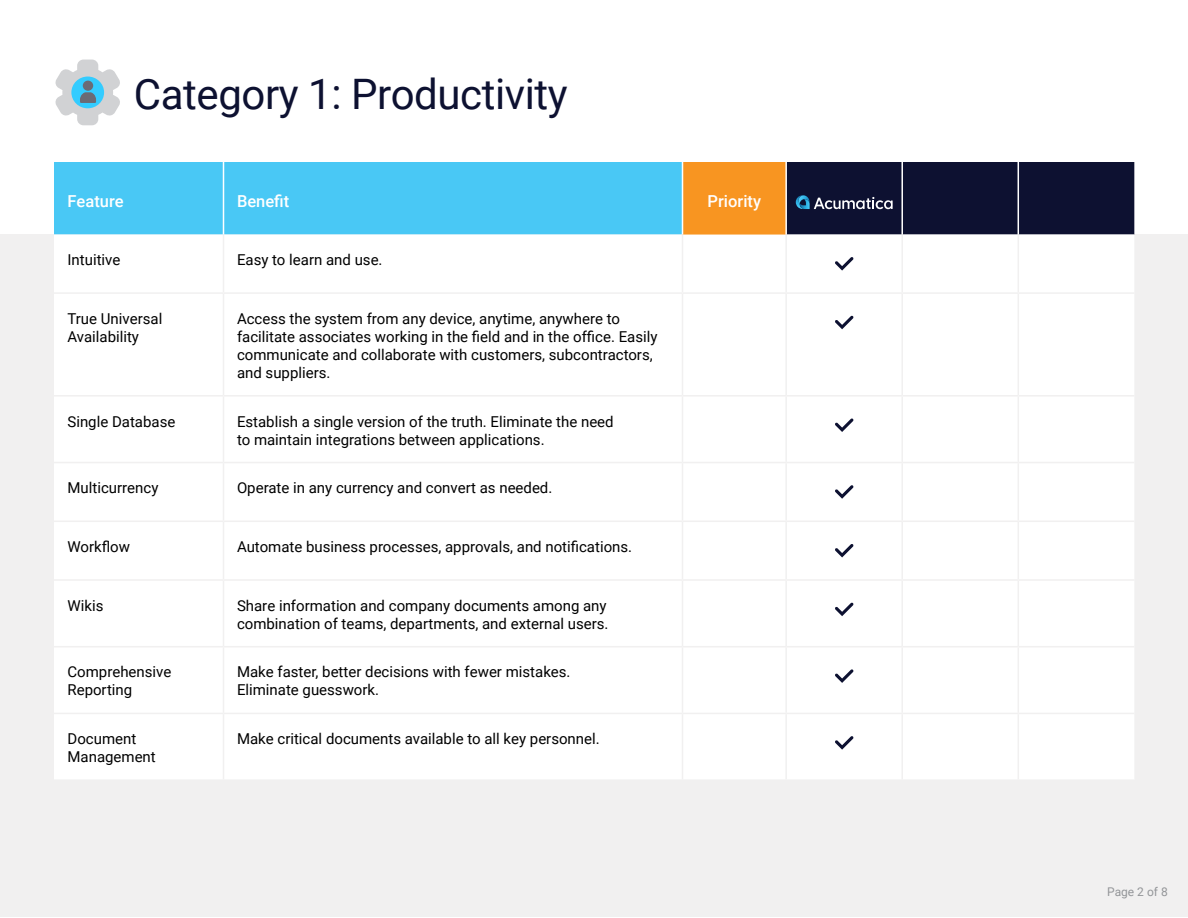
<style>
.page{position:relative;width:1188px;height:918px;background:#fff}
.page>*{position:absolute;margin:0;border:0;box-sizing:border-box;transform-origin:0 0}
.t1{font:42px "Roboto";letter-spacing:-.01em;color:#0d1131}
.t2{font:500 16.5px "Roboto";color:#fff}
.t3{font:15px/18px "Roboto";color:#000}
.t4{font:12px "Roboto";color:#939598}
</style>
<div class="page">
<div style="left:0;top:234px;width:1187px;height:683px;background:#f1f0f0"></div>
<div style="left:54px;top:162px;width:628px;height:73px;background:#49c8f5"></div>
<div style="left:682px;top:162px;width:104px;height:73px;background:#f89521"></div>
<div style="left:54px;top:235px;width:1080px;height:544px;background:#fff"></div>
<hr style="left:223px;top:162px;width:1px;height:73px;background:#fff">
<hr style="left:682px;top:162px;width:1px;height:73px;background:#fff">
<hr style="left:785px;top:162px;width:2px;height:73px;background:#fff">
<hr style="left:223px;top:235px;width:1px;height:57px;background:#f1f0f0">
<hr style="left:682px;top:235px;width:1px;height:57px;background:#f1f0f0">
<hr style="left:785px;top:235px;width:2px;height:57px;background:#f1f0f0">
<hr style="left:901px;top:235px;width:2px;height:57px;background:#f1f0f0">
<hr style="left:1018px;top:235px;width:1px;height:57px;background:#f1f0f0">
<hr style="left:54px;top:292px;width:170px;height:2px;background:#f1f0f0">
<hr style="left:224px;top:292px;width:458px;height:2px;background:#f1f0f0">
<hr style="left:223px;top:294px;width:1px;height:101px;background:#f1f0f0">
<hr style="left:682px;top:292px;width:104px;height:2px;background:#f1f0f0">
<hr style="left:682px;top:294px;width:1px;height:101px;background:#f1f0f0">
<hr style="left:786px;top:292px;width:116px;height:2px;background:#f1f0f0">
<hr style="left:785px;top:294px;width:2px;height:101px;background:#f1f0f0">
<hr style="left:902px;top:292px;width:116px;height:2px;background:#f1f0f0">
<hr style="left:901px;top:294px;width:2px;height:101px;background:#f1f0f0">
<hr style="left:1018px;top:292px;width:116px;height:2px;background:#f1f0f0">
<hr style="left:1018px;top:294px;width:1px;height:101px;background:#f1f0f0">
<hr style="left:54px;top:395px;width:170px;height:2px;background:#f1f0f0">
<hr style="left:224px;top:395px;width:458px;height:2px;background:#f1f0f0">
<hr style="left:223px;top:397px;width:1px;height:65px;background:#f1f0f0">
<hr style="left:682px;top:395px;width:104px;height:2px;background:#f1f0f0">
<hr style="left:682px;top:397px;width:1px;height:65px;background:#f1f0f0">
<hr style="left:786px;top:395px;width:116px;height:2px;background:#f1f0f0">
<hr style="left:785px;top:397px;width:2px;height:65px;background:#f1f0f0">
<hr style="left:902px;top:395px;width:116px;height:2px;background:#f1f0f0">
<hr style="left:901px;top:397px;width:2px;height:65px;background:#f1f0f0">
<hr style="left:1018px;top:395px;width:116px;height:2px;background:#f1f0f0">
<hr style="left:1018px;top:397px;width:1px;height:65px;background:#f1f0f0">
<hr style="left:54px;top:462px;width:170px;height:1px;background:#f1f0f0">
<hr style="left:224px;top:462px;width:458px;height:1px;background:#f1f0f0">
<hr style="left:223px;top:463px;width:1px;height:58px;background:#f1f0f0">
<hr style="left:682px;top:462px;width:104px;height:1px;background:#f1f0f0">
<hr style="left:682px;top:463px;width:1px;height:58px;background:#f1f0f0">
<hr style="left:786px;top:462px;width:116px;height:1px;background:#f1f0f0">
<hr style="left:785px;top:463px;width:2px;height:58px;background:#f1f0f0">
<hr style="left:902px;top:462px;width:116px;height:1px;background:#f1f0f0">
<hr style="left:901px;top:463px;width:2px;height:58px;background:#f1f0f0">
<hr style="left:1018px;top:462px;width:116px;height:1px;background:#f1f0f0">
<hr style="left:1018px;top:463px;width:1px;height:58px;background:#f1f0f0">
<hr style="left:54px;top:521px;width:170px;height:1px;background:#f1f0f0">
<hr style="left:224px;top:521px;width:458px;height:1px;background:#f1f0f0">
<hr style="left:223px;top:522px;width:1px;height:57px;background:#f1f0f0">
<hr style="left:682px;top:521px;width:104px;height:1px;background:#f1f0f0">
<hr style="left:682px;top:522px;width:1px;height:57px;background:#f1f0f0">
<hr style="left:786px;top:521px;width:116px;height:1px;background:#f1f0f0">
<hr style="left:785px;top:522px;width:2px;height:57px;background:#f1f0f0">
<hr style="left:902px;top:521px;width:116px;height:1px;background:#f1f0f0">
<hr style="left:901px;top:522px;width:2px;height:57px;background:#f1f0f0">
<hr style="left:1018px;top:521px;width:116px;height:1px;background:#f1f0f0">
<hr style="left:1018px;top:522px;width:1px;height:57px;background:#f1f0f0">
<hr style="left:54px;top:579px;width:170px;height:2px;background:#f1f0f0">
<hr style="left:224px;top:579px;width:458px;height:2px;background:#f1f0f0">
<hr style="left:223px;top:581px;width:1px;height:65px;background:#f1f0f0">
<hr style="left:682px;top:579px;width:104px;height:2px;background:#f1f0f0">
<hr style="left:682px;top:581px;width:1px;height:65px;background:#f1f0f0">
<hr style="left:786px;top:579px;width:116px;height:2px;background:#f1f0f0">
<hr style="left:785px;top:581px;width:2px;height:65px;background:#f1f0f0">
<hr style="left:902px;top:579px;width:116px;height:2px;background:#f1f0f0">
<hr style="left:901px;top:581px;width:2px;height:65px;background:#f1f0f0">
<hr style="left:1018px;top:579px;width:116px;height:2px;background:#f1f0f0">
<hr style="left:1018px;top:581px;width:1px;height:65px;background:#f1f0f0">
<hr style="left:54px;top:646px;width:170px;height:1px;background:#f1f0f0">
<hr style="left:224px;top:646px;width:458px;height:1px;background:#f1f0f0">
<hr style="left:223px;top:647px;width:1px;height:66px;background:#f1f0f0">
<hr style="left:682px;top:646px;width:104px;height:1px;background:#f1f0f0">
<hr style="left:682px;top:647px;width:1px;height:66px;background:#f1f0f0">
<hr style="left:786px;top:646px;width:116px;height:1px;background:#f1f0f0">
<hr style="left:785px;top:647px;width:2px;height:66px;background:#f1f0f0">
<hr style="left:902px;top:646px;width:116px;height:1px;background:#f1f0f0">
<hr style="left:901px;top:647px;width:2px;height:66px;background:#f1f0f0">
<hr style="left:1018px;top:646px;width:116px;height:1px;background:#f1f0f0">
<hr style="left:1018px;top:647px;width:1px;height:66px;background:#f1f0f0">
<hr style="left:54px;top:713px;width:170px;height:1px;background:#f1f0f0">
<hr style="left:224px;top:713px;width:458px;height:1px;background:#f1f0f0">
<hr style="left:223px;top:714px;width:1px;height:65px;background:#f1f0f0">
<hr style="left:682px;top:713px;width:104px;height:1px;background:#f1f0f0">
<hr style="left:682px;top:714px;width:1px;height:65px;background:#f1f0f0">
<hr style="left:786px;top:713px;width:116px;height:1px;background:#f1f0f0">
<hr style="left:785px;top:714px;width:2px;height:65px;background:#f1f0f0">
<hr style="left:902px;top:713px;width:116px;height:1px;background:#f1f0f0">
<hr style="left:901px;top:714px;width:2px;height:65px;background:#f1f0f0">
<hr style="left:1018px;top:713px;width:116px;height:1px;background:#f1f0f0">
<hr style="left:1018px;top:714px;width:1px;height:65px;background:#f1f0f0">
<div style="left:786px;top:162px;width:348px;height:73px;background:#0d1131"></div>
<svg style="left:835px;top:257px;width:19px;height:14px"></svg>
<svg style="left:835px;top:316px;width:19px;height:13px"></svg>
<svg style="left:835px;top:418px;width:19px;height:14px"></svg>
<svg style="left:835px;top:485px;width:19px;height:14px"></svg>
<svg style="left:835px;top:544px;width:19px;height:13px"></svg>
<svg style="left:835px;top:603px;width:19px;height:13px"></svg>
<svg style="left:835px;top:669px;width:19px;height:14px"></svg>
<svg style="left:835px;top:736px;width:19px;height:14px"></svg>
<svg style="left:55px;top:60px;width:65px;height:65px"></svg>
<div style="left:83px;top:81px;width:10px;height:10px;background:#6b6b75;border-radius:50%"></div>
<h1 class="t1" style="left:134px;top:65px;width:435px">Category 1: Productivity</h1>
<p class="t2" style="left:68px;top:189px;width:58px">Feature</p>
<p class="t2" style="left:237px;top:189px;width:54px">Benefit</p>
<p class="t2" style="left:708px;top:189px;width:55px">Priority</p>
<p class="t3" style="left:68px;top:250px;width:54px">Intuitive</p>
<p class="t3" style="left:237px;top:250px;width:147px">Easy to learn and use.</p>
<p class="t3" style="left:68px;top:309px;width:96px">True Universal<br>Availability</p>
<p class="t3" style="left:237px;top:309px;width:422px">Access the system from any device, anytime, anywhere to facilitate associates working in the field and in the office. Easily communicate and collaborate with customers, subcontractors, and suppliers.</p>
<p class="t3" style="left:68px;top:412px;width:109px">Single Database</p>
<p class="t3" style="left:237px;top:412px;width:378px">Establish a single version of the truth. Eliminate the need to maintain integrations between applications.</p>
<p class="t3" style="left:68px;top:478px;width:92px">Multicurrency</p>
<p class="t3" style="left:237px;top:478px;width:317px">Operate in any currency and convert as needed.</p>
<p class="t3" style="left:68px;top:537px;width:64px">Workflow</p>
<p class="t3" style="left:237px;top:537px;width:397px">Automate business processes, approvals, and notifications.</p>
<p class="t3" style="left:68px;top:596px;width:37px">Wikis</p>
<p class="t3" style="left:237px;top:596px;width:373px">Share information and company documents among any combination of teams, departments, and external users.</p>
<p class="t3" style="left:68px;top:663px;width:105px">Comprehensive<br>Reporting</p>
<p class="t3" style="left:237px;top:663px;width:335px">Make faster, better decisions with fewer mistakes.<br>Eliminate guesswork.</p>
<p class="t3" style="left:68px;top:729px;width:90px">Document<br>Management</p>
<p class="t3" style="left:237px;top:729px;width:364px">Make critical documents available to all key personnel.</p>
<p class="t4" style="left:1107px;top:883px;width:62px">Page 2 of 8</p>
</div>
